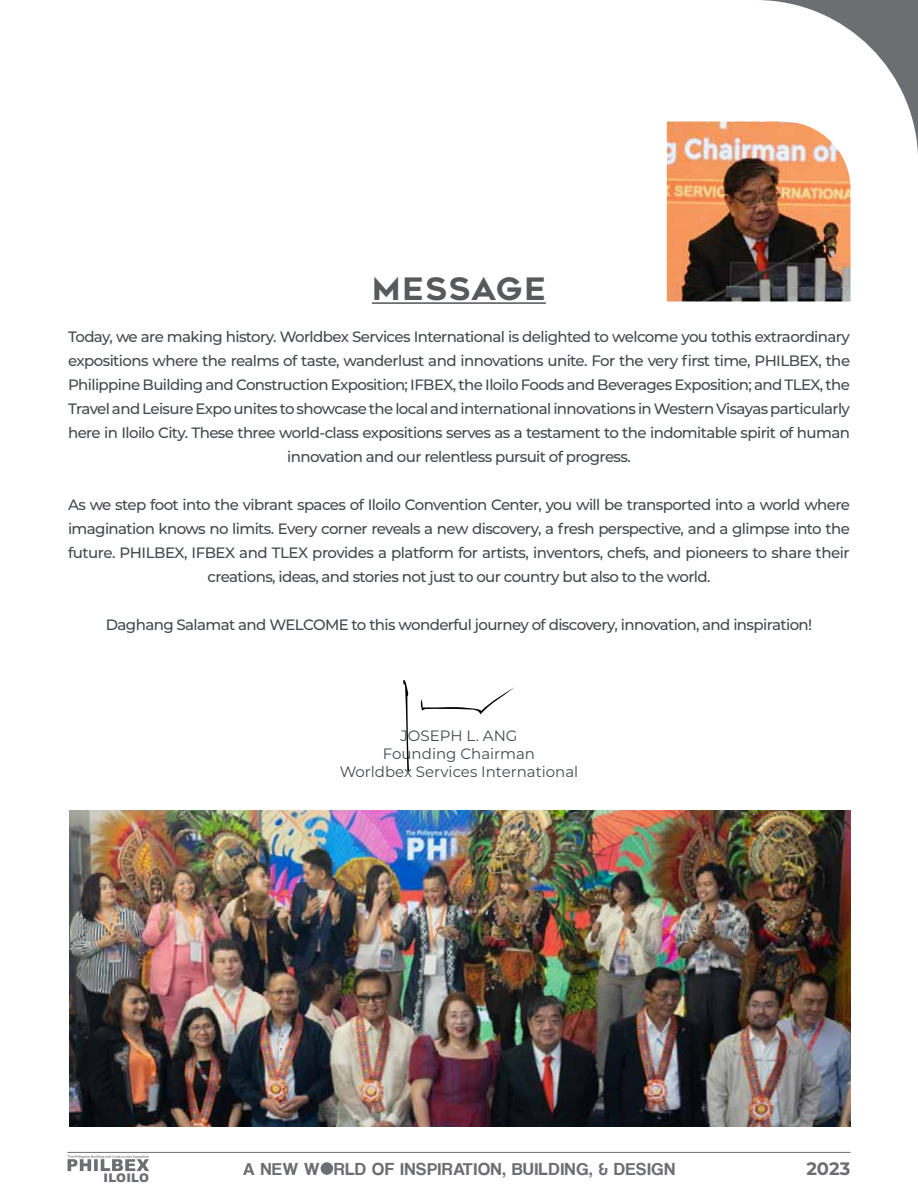
<style>
.page{position:relative;width:918px;height:1188px;background:#fff}
.page>*{position:absolute;margin:0;border:0;box-sizing:border-box;transform-origin:0 0}
.t1{font:30.9px "Renogare";letter-spacing:.05em;color:#58595b}
.t2{font:18px "Coolvetica Rg";letter-spacing:.05em;color:#6d6e71}
.t3{font:700 18px "Montserrat";color:#6d6e71}
.t4{font:500 15px/24px "Montserrat";letter-spacing:-.04em;color:#444a4c;text-align:center}
.t5{font:15px/18px "Montserrat";color:#444a4c;text-align:center}
.t6{font:900 11.85px "Arial";letter-spacing:.015em;color:#6d6e71}
</style>
<div class="page">
<svg style="left:757px;top:0;width:161px;height:154px"></svg>
<hr style="left:372px;top:302px;width:174px;height:2px;background:#58595b">
<svg style="left:403px;top:680px;width:6px;height:91px"></svg>
<svg style="left:420px;top:687px;width:95px;height:27px"></svg>
<img style="left:667px;top:122px;width:183px;height:180px">
<hr style="left:68px;top:1152px;width:782px;height:1px;background:#6d6e71">
<div style="left:321px;top:1162px;width:12px;height:13px;background:#6d6e71;border-radius:50%"></div>
<svg style="left:68px;top:1155px;width:81px;height:16px"></svg>
<img style="left:70px;top:810px;width:780px;height:316px">
<h1 class="t1" style="left:372px;top:269px;width:175px">MESSAGE</h1>
<p class="t4" style="left:68px;top:324px;width:784px">Today, we are making history. Worldbex Services International is delighted to welcome you tothis extraordinary expositions where the realms of taste, wanderlust and innovations unite. For the very first time, PHILBEX, the Philippine Building and Construction Exposition; IFBEX, the Iloilo Foods and Beverages Exposition; and TLEX, the Travel and Leisure Expo unites to showcase the local and international innovations in Western Visayas particularly here in Iloilo City. These three world-class expositions serves as a testament to the indomitable spirit of human innovation and our relentless pursuit of progress.</p>
<p class="t4" style="left:68px;top:492px;width:783px">As we step foot into the vibrant spaces of Iloilo Convention Center, you will be transported into a world where imagination knows no limits. Every corner reveals a new discovery, a fresh perspective, and a glimpse into the future. PHILBEX, IFBEX and TLEX provides a platform for artists, inventors, chefs, and pioneers to share their creations, ideas, and stories not just to our country but also to the world.</p>
<p class="t4" style="left:106px;top:612px;width:708px">Daghang Salamat and WELCOME to this wonderful journey of discovery, innovation, and inspiration!</p>
<p class="t5" style="left:340px;top:726px;width:240px">JOSEPH L. ANG<br>Founding Chairman<br>Worldbex Services International</p>
<p class="t6" style="left:104px;top:1169px;width:47px">ILOILO</p>
<p class="t2" style="left:243px;top:1158px;width:434px">A NEW W RLD OF INSPIRATION, BUILDING, &amp; DESIGN</p>
<p class="t3" style="left:806px;top:1155px;width:45px">2023</p>
</div>
